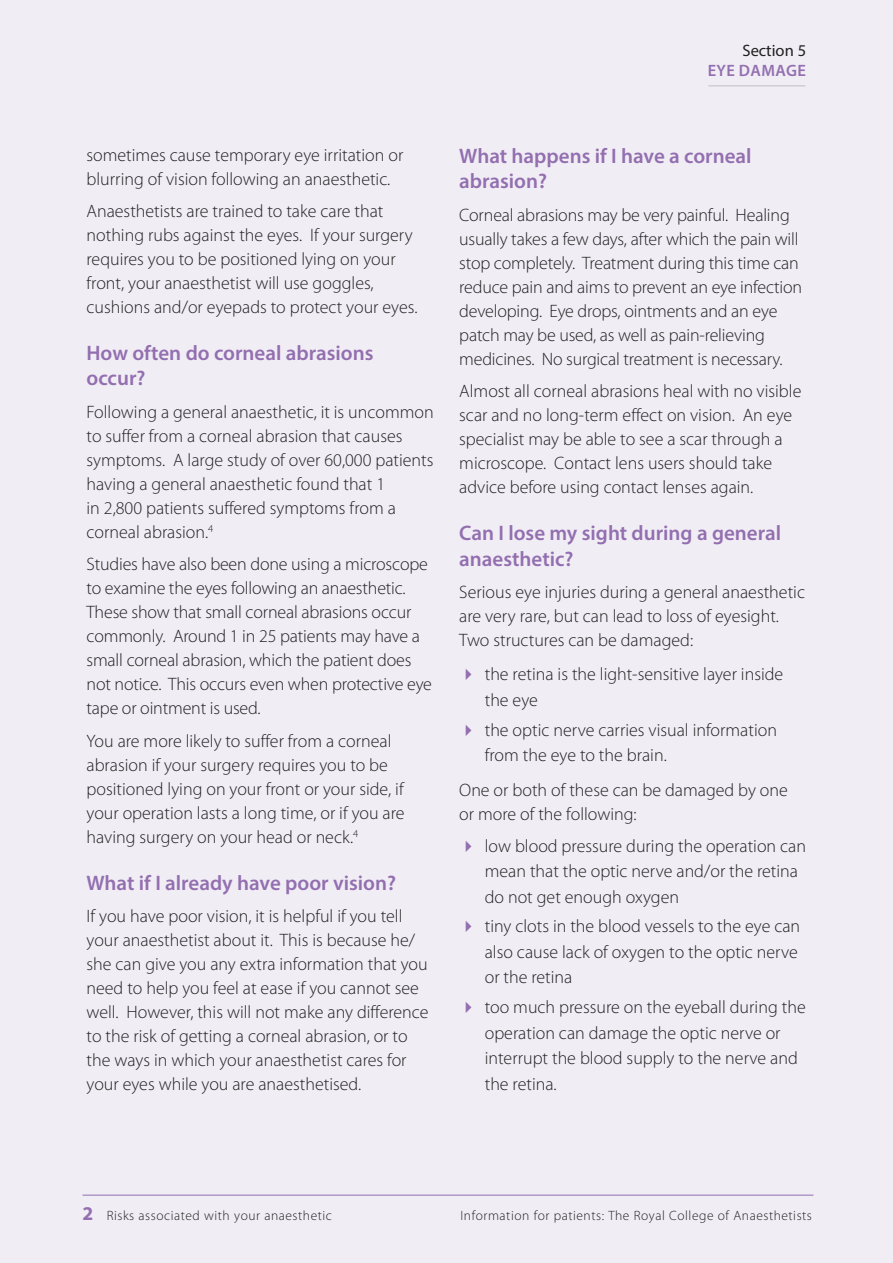
<style>
.page{position:relative;width:893px;height:1263px;background:#f0edf5}
.page>*{position:absolute;margin:0;border:0;box-sizing:border-box;transform-origin:0 0}
._2013_-_Subhead{font:600 21px/25.5px "Myriad Pro";color:#936fb0}
.t1{font:700 19.5px "Myriad Pro";color:#936fb0}
._2013_-_Light_text{font:300 18px/24px "Myriad Pro";color:#231f20}
.t2{font:600 16.5px "Myriad Pro";letter-spacing:.02em;color:#936fb0}
.t3{font:16.5px "Myriad Pro";color:#231f20}
.t4{font:300 13.5px "Myriad Pro";letter-spacing:.04em;color:#231f20}
</style>
<div class="page">
<hr style="left:82px;top:1195px;width:731px;height:1px;background:#936fb0">
<hr style="left:708px;top:85px;width:97px;height:1px;background:#bebfc2">
<p class="t3" style="left:742px;top:41px;width:65px">Section 5</p>
<p class="t2" style="left:708px;top:60px;width:100px">EYE DAMAGE</p>
<p class="_2013_-_Light_text" style="left:87px;top:142px;width:318px">sometimes cause temporary eye irritation or blurring of vision following an anaesthetic.</p>
<p class="_2013_-_Light_text" style="left:87px;top:199px;width:332px">Anaesthetists are trained to take care that nothing rubs against the eyes. If your surgery requires you to be positioned lying on your front, your anaesthetist will use goggles, cushions and/or eyepads to protect your eyes.</p>
<p class="_2013_-_Subhead" style="left:87px;top:340px;width:288px">How often do corneal abrasions occur?</p>
<p class="_2013_-_Light_text" style="left:87px;top:400px;width:349px">Following a general anaesthetic, it is uncommon to suffer from a corneal abrasion that causes symptoms. A large study of over 60,000 patients having a general anaesthetic found that 1<br>in 2,800 patients suffered symptoms from a corneal abrasion.<sup>4</sup></p>
<p class="_2013_-_Light_text" style="left:87px;top:552px;width:347px">Studies have also been done using a microscope to examine the eyes following an anaesthetic.<br>These show that small corneal abrasions occur commonly. Around 1 in 25 patients may have a small corneal abrasion, which the patient does not notice. This occurs even when protective eye tape or ointment is used.</p>
<p class="_2013_-_Light_text" style="left:87px;top:729px;width:320px">You are more likely to suffer from a corneal abrasion if your surgery requires you to be positioned lying on your front or your side, if your operation lasts a long time, or if you are having surgery on your head or neck.<sup>4</sup></p>
<p class="_2013_-_Subhead" style="left:87px;top:869px;width:311px">What if I already have poor vision?</p>
<p class="_2013_-_Light_text" style="left:87px;top:904px;width:344px">If you have poor vision, it is helpful if you tell your anaesthetist about it. This is because he/ she can give you any extra information that you need to help you feel at ease if you cannot see well. However, this will not make any difference to the risk of getting a corneal abrasion, or to the ways in which your anaesthetist cares for your eyes while you are anaesthetised.</p>
<p class="_2013_-_Subhead" style="left:459px;top:143px;width:294px">What happens if I have a corneal abrasion?</p>
<p class="_2013_-_Light_text" style="left:459px;top:203px;width:344px">Corneal abrasions may be very painful. Healing usually takes a few days, after which the pain will stop completely. Treatment during this time can reduce pain and aims to prevent an eye infection developing. Eye drops, ointments and an eye patch may be used, as well as pain-relieving medicines. No surgical treatment is necessary.</p>
<p class="_2013_-_Light_text" style="left:459px;top:379px;width:344px">Almost all corneal abrasions heal with no visible scar and no long-term effect on vision. An eye specialist may be able to see a scar through a microscope. Contact lens users should take advice before using contact lenses again.</p>
<p class="_2013_-_Subhead" style="left:459px;top:520px;width:323px">Can I lose my sight during a general anaesthetic?</p>
<p class="_2013_-_Light_text" style="left:459px;top:580px;width:347px">Serious eye injuries during a general anaesthetic are very rare, but can lead to loss of eyesight.<br>Two structures can be damaged:</p>
<p class="_2013_-_Light_text" style="left:485px;top:661px;width:300px;line-height:25.5px">the retina is the light-sensitive layer inside the eye</p>
<p class="_2013_-_Light_text" style="left:485px;top:716px;width:294px;line-height:25.5px">the optic nerve carries visual information from the eye to the brain.</p>
<p class="_2013_-_Light_text" style="left:459px;top:777px;width:330px">One or both of these can be damaged by one or more of the following:</p>
<p class="_2013_-_Light_text" style="left:485px;top:833px;width:323px;line-height:25.5px">low blood pressure during the operation can mean that the optic nerve and/or the retina do not get enough oxygen</p>
<p class="_2013_-_Light_text" style="left:485px;top:913px;width:317px;line-height:25.5px">tiny clots in the blood vessels to the eye can also cause lack of oxygen to the optic nerve or the retina</p>
<p class="_2013_-_Light_text" style="left:485px;top:994px;width:322px;line-height:25.5px">too much pressure on the eyeball during the operation can damage the optic nerve or interrupt the blood supply to the nerve and the retina.</p>
<p class="t1" style="left:82px;top:1201px;width:12px">2</p>
<p class="t4" style="left:107px;top:1207px;width:227px">Risks associated with your anaesthetic</p>
<p class="t4" style="left:461px;top:1207px;width:353px">Information for patients: The Royal College of Anaesthetists</p>
</div>
